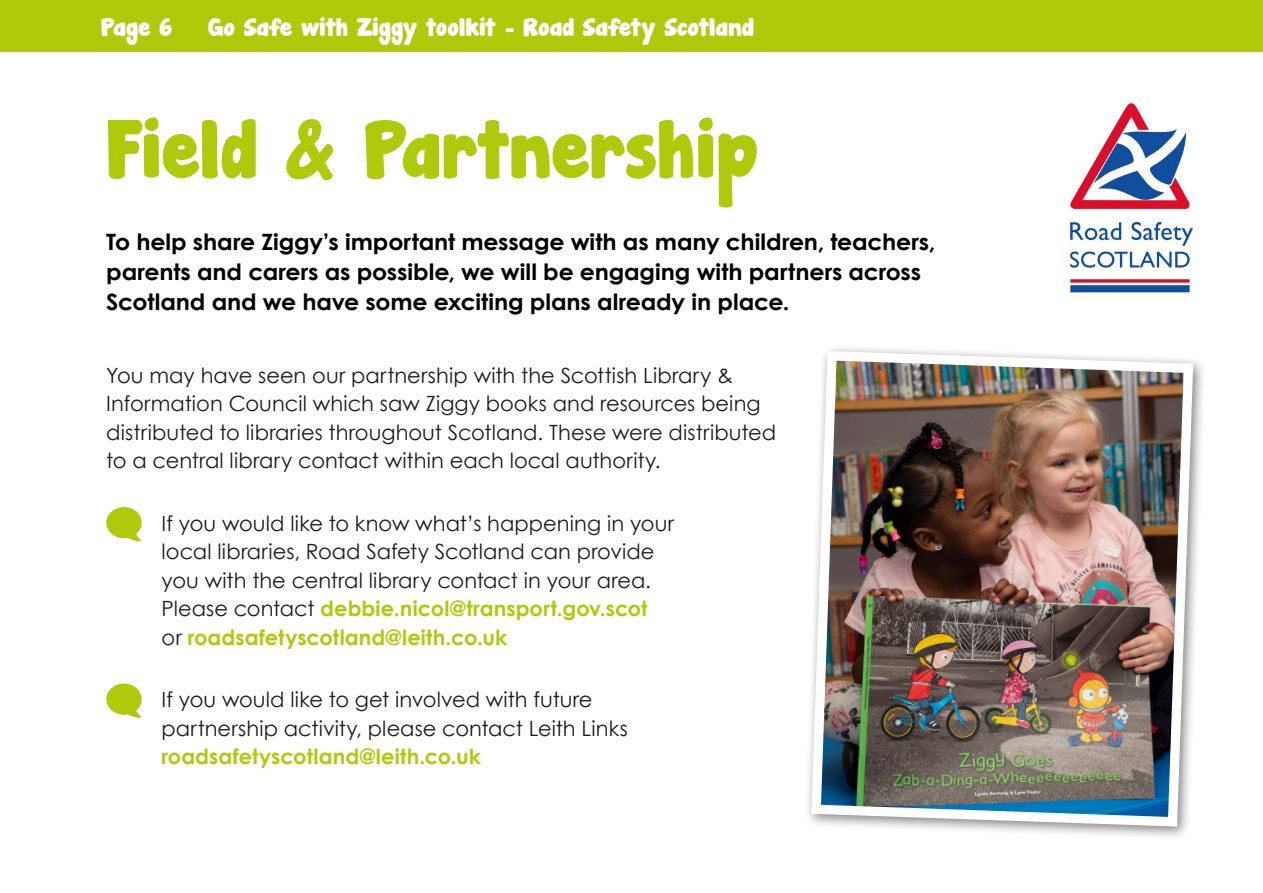
<style>
.page{position:relative;width:1263px;height:893px;background:#fff}
.page>*{position:absolute;margin:0;border:0;box-sizing:border-box;transform-origin:0 0}
.t1{font:73.2px "Janda Manatee Solid";letter-spacing:.015em;color:#afca0b}
.t2{font:700 22.5px/30px "Century Gothic";letter-spacing:-.005em;color:#000;scale:1.05 1}
.t3{font:22.5px "Janda Manatee Solid";color:#fff;scale:1.05 1}
.t4{font:21px/28.5px "Century Gothic";color:#1b1b1a}
.t5{font:700 21px "Century Gothic";letter-spacing:.005em;color:#afca0b}
.s1{font-weight:700;color:#afca0b}
</style>
<div class="page">
<div style="left:0;top:0;width:1263px;height:51px;background:#afca0b"></div>
<svg style="left:106px;top:507px;width:36px;height:34px"></svg>
<svg style="left:106px;top:683px;width:36px;height:35px"></svg>
<div style="left:804px;top:344px;width:403px;height:497px;background:#000;opacity:.5"></div>
<img style="left:806px;top:346px;width:392px;height:485px">
<img style="left:1069px;top:103px;width:124px;height:190px">
<p class="t3" style="left:101px;top:12px;width:69px">Page 6</p>
<p class="t3" style="left:208px;top:12px;width:521px">Go Safe with Ziggy toolkit – Road Safety Scotland</p>
<h1 class="t1" style="left:106px;top:98px;width:653px">Field &amp; Partnership</h1>
<p class="t2" style="left:106px;top:226px;width:791px">To help share Ziggy’s important message with as many children, teachers, parents and carers as possible, we will be engaging with partners across<br>Scotland and we have some exciting plans already in place.</p>
<p class="t4" style="left:106px;top:360px;width:671px">You may have seen our partnership with the Scottish Library &amp; Information Council which saw Ziggy books and resources being distributed to libraries throughout Scotland. These were distributed to a central library contact within each local authority.</p>
<p class="t4" style="left:162px;top:508px;width:514px">If you would like to know what’s happening in your local libraries, Road Safety Scotland can provide you with the central library contact in your area.<br>Please contact <span class="s1">debbie.nicol@transport.gov.scot<br></span>or <span class="s1">roadsafetyscotland@leith.co.uk</span></p>
<p class="t4" style="left:162px;top:685px;width:468px">If you would like to get involved with future partnership activity, please contact Leith Links</p>
<p class="t5" style="left:162px;top:743px;width:321px">roadsafetyscotland@leith.co.uk</p>
</div>
